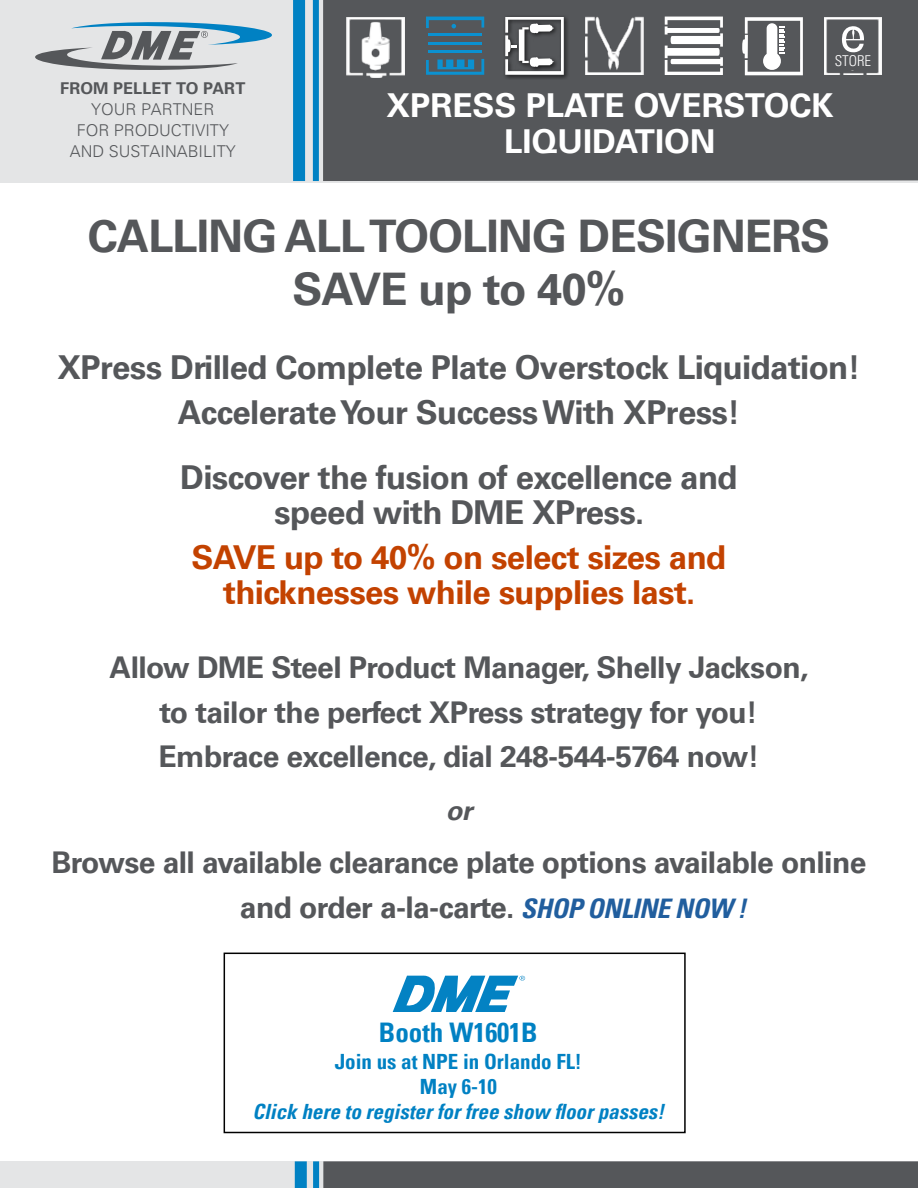
<style>
.page{position:relative;width:918px;height:1188px;background:#fff}
.page>*{position:absolute;margin:0;border:0;box-sizing:border-box;transform-origin:0 0}
.t1{font:700 45px/53.6px "Univers LT Pro 65";letter-spacing:-.02em;color:#55575a;text-align:center}
.t2{font:700 33px/44.5px "Univers LT Pro 65";letter-spacing:-.02em;color:#55575a;text-align:center}
.t3{font:700 33px/35.5px "Univers LT Pro 65";letter-spacing:-.02em;color:#c34200;text-align:center}
.t4{font:700 33px/36px "Univers LT Pro 65";color:#fff;text-align:center}
.t5{font:700 30px/44.5px "Univers LT Pro 65";letter-spacing:-.02em;color:#55575a;text-align:center}
.t6{font:700 condensed 27px "Univers LT Pro";color:#0081c3}
.t7{font:italic 700 27px "Univers LT Pro 65";color:#55575a}
.t8{font:italic 700 condensed 21px "Univers LT Pro";color:#0081c3}
.t9{font:700 condensed 21px/25.2px "Univers LT Pro";color:#0081c3;text-align:center}
.t10{font:300 16.35px/21px "Univers LT Pro 45";color:#55575a;text-align:center}
.t11{font:700 16.35px "Univers LT Pro 65";letter-spacing:.005em;color:#55575a}
.t12{font:300 condensed 15px "Univers LT Pro";color:#fff}
.s1{font-family:"Univers LT Pro";font-style:italic;font-stretch:condensed;font-size:27px;color:#215e9e}
</style>
<div class="page">
<div style="left:0;top:0;width:918px;height:183px;background:#e4e5e6"></div>
<svg style="left:35px;top:22px;width:237px;height:48px"></svg>
<div style="left:323px;top:0;width:595px;height:181px;background:#55575a"></div>
<div style="left:293px;top:0;width:12px;height:181px;background:#0081c3"></div>
<div style="left:313px;top:0;width:6px;height:181px;background:#0081c3"></div>
<svg style="left:742px;top:17px;width:61px;height:58px;background:#97989a"></svg>
<img style="left:824px;top:18px;width:58px;height:57px">
<div style="left:503px;top:14px;width:67px;height:66px;background:#000;opacity:.75"></div>
<svg style="left:505px;top:18px;width:59px;height:57px;background:#88898b"></svg>
<svg style="left:665px;top:17px;width:58px;height:58px;background:#b3b4b5"></svg>
<hr style="left:428px;top:42px;width:54px;height:2px;background:#0b91d0">
<hr style="left:428px;top:33px;width:54px;height:3px;background:#0b91d0">
<hr style="left:428px;top:51px;width:54px;height:2px;background:#0b91d0">
<svg style="left:426px;top:17px;width:58px;height:11px"></svg>
<svg style="left:426px;top:59px;width:58px;height:16px"></svg>
<img style="left:585px;top:17px;width:58px;height:58px">
<img style="left:347px;top:18px;width:57px;height:59px">
<div style="left:829px;top:21px;width:48px;height:49px;background:#55575a"></div>
<svg style="left:842px;top:26px;width:22px;height:27px"></svg>
<div style="left:0;top:1161px;width:918px;height:27px;background:#e4e5e6"></div>
<div style="left:323px;top:1161px;width:595px;height:27px;background:#55575a"></div>
<div style="left:295px;top:1161px;width:12px;height:27px;background:#0081c3"></div>
<div style="left:313px;top:1161px;width:6px;height:27px;background:#0081c3"></div>
<svg style="left:392px;top:976px;width:133px;height:36px"></svg>
<div style="left:224px;top:953px;width:462px;height:180px;border:2px solid #000"></div>
<p class="t11" style="left:60px;top:77px;width:187px">FROM PELLET TO PART</p>
<p class="t10" style="left:70px;top:98px;width:167px">YOUR PARTNER<br>FOR PRODUCTIVITY<br>AND SUSTAINABILITY</p>
<p class="t12" style="left:835px;top:51px;width:38px">STORE</p>
<p class="t4" style="left:386px;top:86px;width:448px">XPRESS PLATE OVERSTOCK<br>LIQUIDATION</p>
<h1 class="t1" style="left:88px;top:207px;width:744px">CALLING ALL TOOLING DESIGNERS<br>SAVE up to 40%</h1>
<p class="t2" style="left:57px;top:343px;width:805px">XPress Drilled Complete Plate Overstock Liquidation!<br>Accelerate Your SuccessWith XPress!</p>
<p class="t2" style="left:180px;top:457px;width:559px;line-height:35.5px">Discover the fusion of excellence and speed with DME XPress.</p>
<p class="t3" style="left:192px;top:537px;width:536px">SAVE up to 40% on select sizes and thicknesses while supplies last.</p>
<p class="t5" style="left:110px;top:644px;width:700px">Allow DME Steel Product Manager, Shelly Jackson, to tailor the perfect XPress strategy for you!<br>Embrace excellence, dial 248-544-5764 now!</p>
<p class="t7" style="left:446px;top:792px;width:28px">or</p>
<p class="t5" style="left:240px;top:839px;width:628px;text-align:left;text-indent:-188px">Browse all available clearance plate options available online and order a-la-carte. <span class="s1">SHOP ONLINE NOW !</span></p>
<p class="t6" style="left:379px;top:1016px;width:160px">Booth W1601B</p>
<p class="t9" style="left:335px;top:1049px;width:249px">Join us at NPE in Orlando FL!<br>May 6-10</p>
<p class="t8" style="left:252px;top:1099px;width:413px">Click here to register for free show floor passes!</p>
</div>
